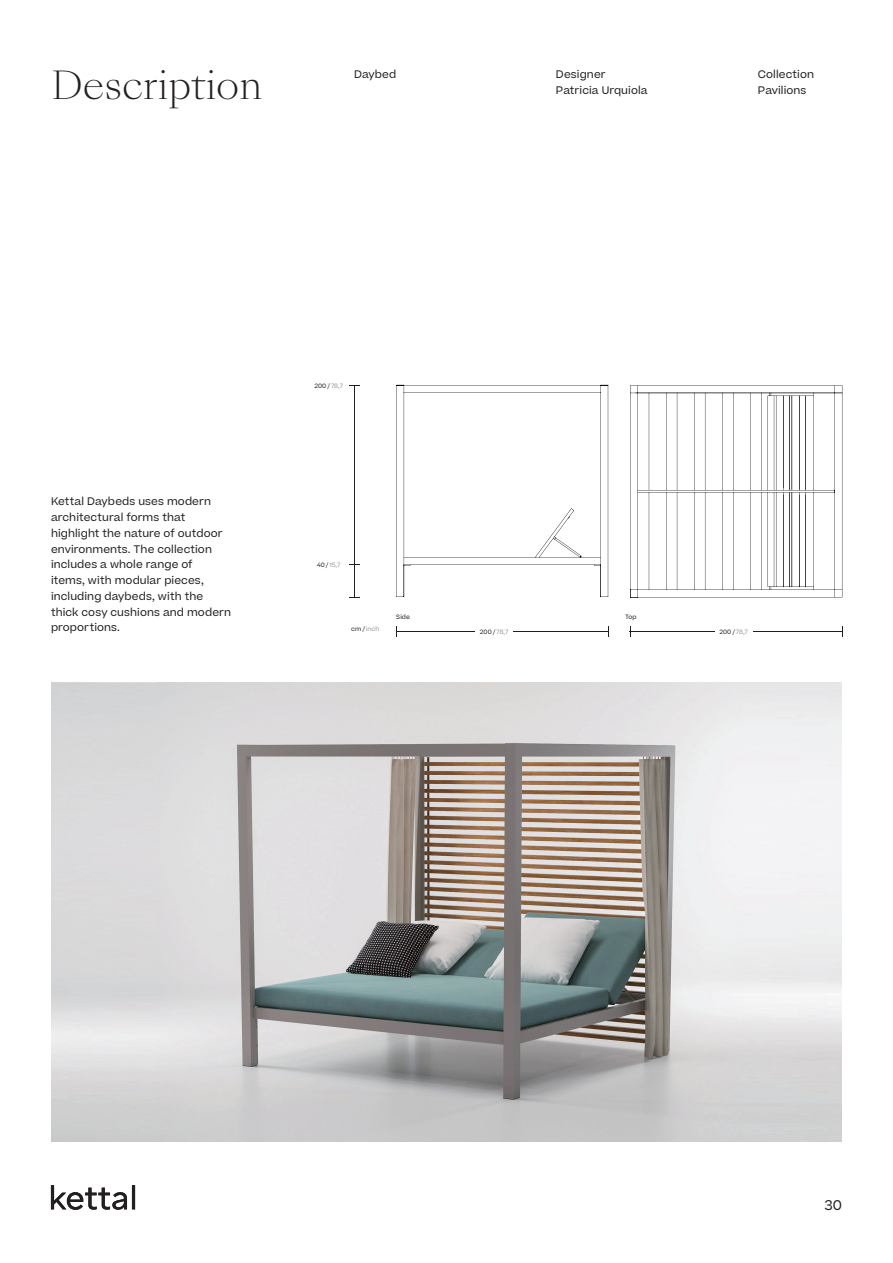
<style>
.page{position:relative;width:893px;height:1263px;background:#fff}
.page>*{position:absolute;margin:0;border:0;box-sizing:border-box;transform-origin:0 0}
.t1{font:300 37.5px "Sang Bleu Kingdom";color:#231f20}
.t2{font:13.5px "Beatrice";color:#231f20}
.t3{font:10.5px/15.8px "Beatrice";letter-spacing:.01em;color:#231f20}
.t4{font:6px "Beatrice";letter-spacing:.01em;color:#231f20}
.t5{font:6px "Beatrice";letter-spacing:.01em;color:#939598}
.s1{color:#939598}
.s2{color:#231f20}
</style>
<div class="page">
<svg style="left:51px;top:1185px;width:84px;height:25px"></svg>
<img style="left:51px;top:682px;width:791px;height:460px">
<hr style="left:630px;top:631px;width:212px;height:1px;background:#231f20">
<hr style="left:397px;top:631px;width:211px;height:1px;background:#231f20">
<hr style="left:354px;top:385px;width:1px;height:212px;background:#231f20">
<div style="left:715px;top:624px;width:37px;height:14px;background:#fff"></div>
<div style="left:475px;top:624px;width:38px;height:14px;background:#fff"></div>
<svg style="left:396px;top:385px;width:212px;height:212px"></svg>
<svg style="left:630px;top:385px;width:212px;height:212px"></svg>
<h1 class="t1" style="left:51px;top:59px;width:213px">Description</h1>
<p class="t3" style="left:354px;top:66px;width:44px">Daybed</p>
<p class="t3" style="left:556px;top:66px;width:93px">Designer<br>Patricia Urquiola</p>
<p class="t3" style="left:758px;top:66px;width:58px">Collection</p>
<p class="t3" style="left:758px;top:82px;width:50px">Pavilions</p>
<p class="t3" style="left:51px;top:494px;width:182px">Kettal Daybeds uses modern architectural forms that highlight the nature of outdoor environments. The collection includes a whole range of<br>items, with modular pieces, including daybeds, with the thick cosy cushions and modern proportions.</p>
<p class="t4" style="left:314px;top:382px;width:30px">200 / <span class="s1">78,7</span></p>
<p class="t5" style="left:317px;top:561px;width:25px"><span class="s2">40 /</span> 15,7</p>
<p class="t5" style="left:351px;top:625px;width:30px"><span class="s2">cm /</span> inch</p>
<p class="t4" style="left:396px;top:613px;width:15px">Side</p>
<p class="t4" style="left:625px;top:613px;width:13px">Top</p>
<p class="t4" style="left:480px;top:628px;width:30px">200 / <span class="s1">78,7</span></p>
<p class="t4" style="left:719px;top:628px;width:30px">200 / <span class="s1">78,7</span></p>
<p class="t2" style="left:825px;top:1196px;width:19px">30</p>
</div>
